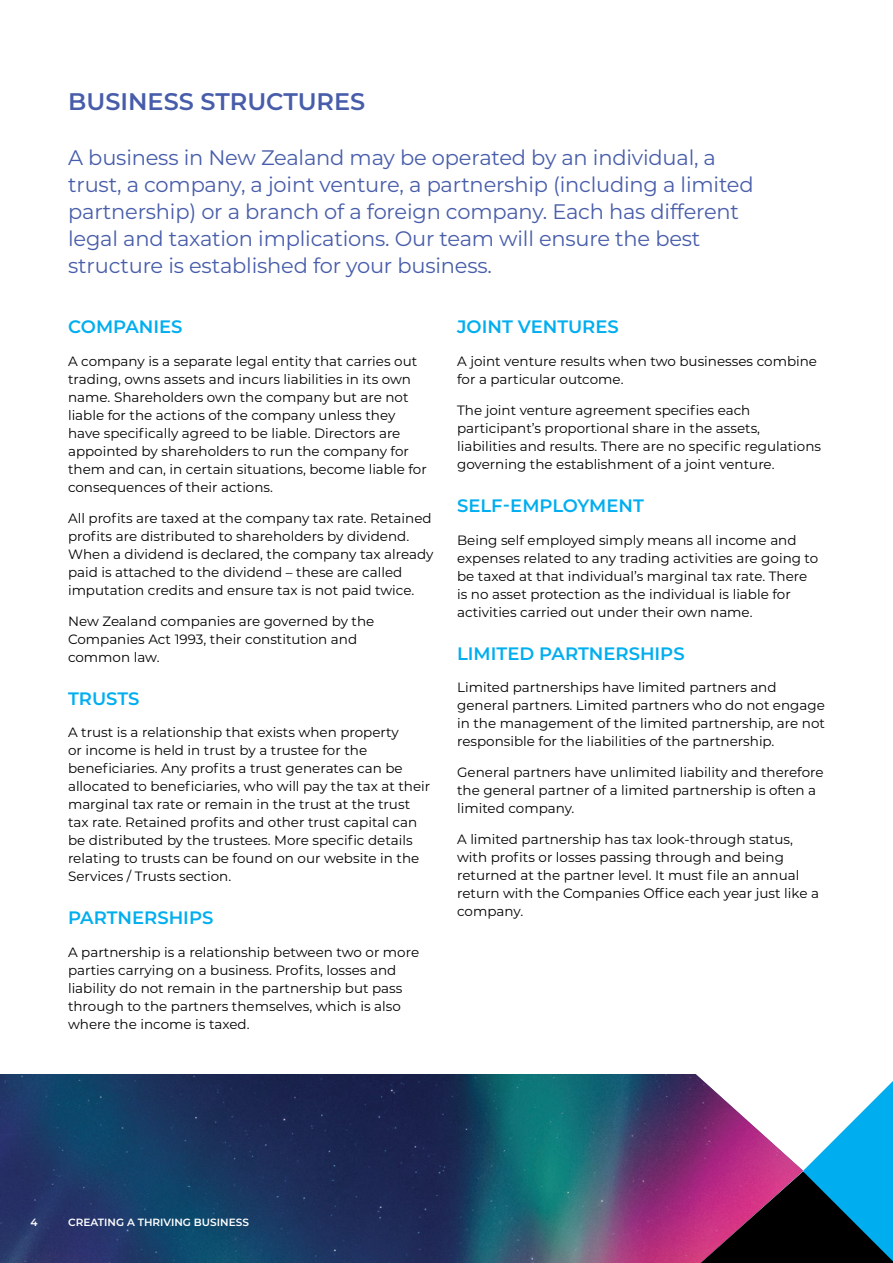
<style>
.page{position:relative;width:893px;height:1263px;background:#fff}
.page>*{position:absolute;margin:0;border:0;box-sizing:border-box;transform-origin:0 0}
.t1{font:600 24px "Montserrat";color:#485daa}
.t2{font:21px/27px "Montserrat";letter-spacing:-.01em;color:#485daa}
.t3{font:600 18px "Montserrat";color:#00aeef}
.t4{font:13.5px/18px "Montserrat";color:#000}
.t5{font:600 10.5px "Montserrat";color:#fff}
</style>
<div class="page">
<img style="left:0;top:1074px;width:704px;height:189px">
<svg style="left:701px;top:1081px;width:192px;height:182px"></svg>
<h1 class="t1" style="left:68px;top:85px;width:299px">BUSINESS STRUCTURES</h1>
<p class="t2" style="left:68px;top:143px;width:687px">A business in New Zealand may be operated by an individual, a trust, a company, a joint venture, a partnership (including a limited partnership) or a branch of a foreign company. Each has different legal and taxation implications. Our team will ensure the best structure is established for your business.</p>
<h3 class="t3" style="left:68px;top:314px;width:116px">COMPANIES</h3>
<p class="t4" style="left:68px;top:352px;width:360px">A company is a separate legal entity that carries out trading, owns assets and incurs liabilities in its own name. Shareholders own the company but are not liable for the actions of the company unless they have specifically agreed to be liable. Directors are appointed by shareholders to run the company for them and can, in certain situations, become liable for consequences of their actions.</p>
<p class="t4" style="left:68px;top:508px;width:367px">All profits are taxed at the company tax rate. Retained profits are distributed to shareholders by dividend.<br>When a dividend is declared, the company tax already paid is attached to the dividend – these are called imputation credits and ensure tax is not paid twice.</p>
<p class="t4" style="left:68px;top:611px;width:308px">New Zealand companies are governed by the<br>Companies Act 1993, their constitution and common law.</p>
<h3 class="t3" style="left:68px;top:685px;width:73px">TRUSTS</h3>
<p class="t4" style="left:68px;top:723px;width:364px">A trust is a relationship that exists when property<br>or income is held in trust by a trustee for the beneficiaries. Any profits a trust generates can be allocated to beneficiaries, who will pay the tax at their marginal tax rate or remain in the trust at the trust tax rate. Retained profits and other trust capital can be distributed by the trustees. More specific details relating to trusts can be found on our website in the Services / Trusts section.</p>
<h3 class="t3" style="left:68px;top:905px;width:147px">PARTNERSHIPS</h3>
<p class="t4" style="left:68px;top:943px;width:353px">A partnership is a relationship between two or more parties carrying on a business. Profits, losses and liability do not remain in the partnership but pass through to the partners themselves, which is also where the income is taxed.</p>
<h3 class="t3" style="left:457px;top:314px;width:163px">JOINT VENTURES</h3>
<p class="t4" style="left:457px;top:352px;width:361px">A joint venture results when two businesses combine for a particular outcome.</p>
<p class="t4" style="left:457px;top:400px;width:365px">The joint venture agreement specifies each participant’s proportional share in the assets, liabilities and results. There are no specific regulations governing the establishment of a joint venture.</p>
<h3 class="t3" style="left:457px;top:493px;width:188px">SELF-EMPLOYMENT</h3>
<p class="t4" style="left:457px;top:530px;width:363px">Being self employed simply means all income and expenses related to any trading activities are going to be taxed at that individual’s marginal tax rate. There is no asset protection as the individual is liable for activities carried out under their own name.</p>
<h3 class="t3" style="left:457px;top:640px;width:229px">LIMITED PARTNERSHIPS</h3>
<p class="t4" style="left:457px;top:678px;width:369px">Limited partnerships have limited partners and general partners. Limited partners who do not engage in the management of the limited partnership, are not responsible for the liabilities of the partnership.</p>
<p class="t4" style="left:457px;top:763px;width:368px">General partners have unlimited liability and therefore the general partner of a limited partnership is often a limited company.</p>
<p class="t4" style="left:457px;top:830px;width:363px">A limited partnership has tax look-through status, with profits or losses passing through and being returned at the partner level. It must file an annual return with the Companies Office each year just like a company.</p>
<p class="t5" style="left:30px;top:1215px;width:9px">4</p>
<p class="t5" style="left:68px;top:1215px;width:182px">CREATING A THRIVING BUSINESS</p>
</div>
